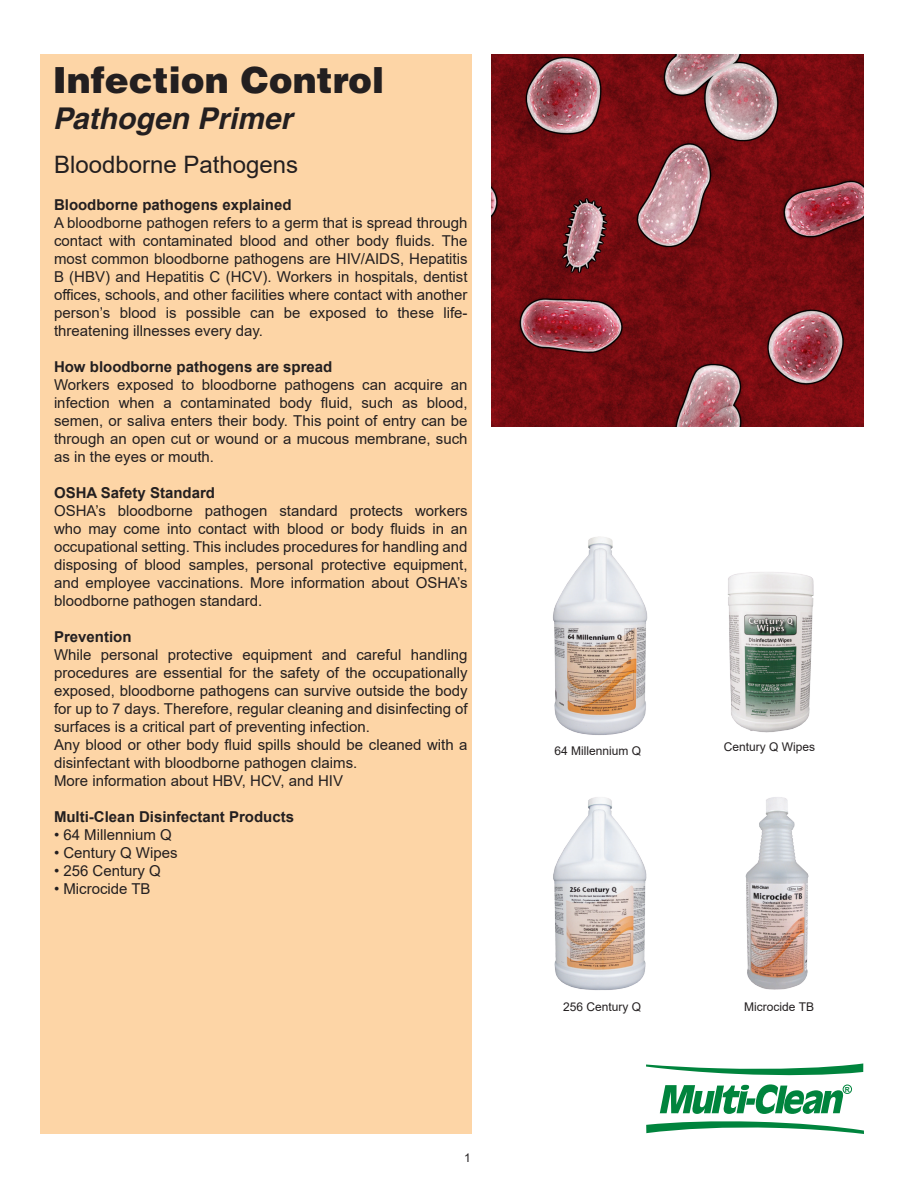
<style>
.page{position:relative;width:918px;height:1188px;background:#fff}
.page>*{position:absolute;margin:0;border:0;box-sizing:border-box;transform-origin:0 0}
.t1{font:900 36px "Helvetica";color:#231f20}
.t2{font:italic 700 30px "Helvetica";color:#231f20}
.t3{font:24px "Arial";color:#231f20}
.t4{font:15px/18px "Arial";color:#231f20;text-align:justify}
.t5{font:700 15px "Arial";color:#231f20}
.t6{font:12px "Arial";color:#231f20}
.t7{font:700 6.9px "Arial";color:#00843d}
</style>
<div class="page">
<div style="left:40px;top:54px;width:432px;height:1080px;background:#fdd5a6"></div>
<svg style="left:646px;top:1121px;width:218px;height:13px"></svg>
<svg style="left:646px;top:1063px;width:217px;height:13px"></svg>
<svg style="left:660px;top:1084px;width:184px;height:30px"></svg>
<div style="left:843px;top:1085px;width:9px;height:9px;border:1px solid #00843d;border-radius:50%"></div>
<img style="left:553px;top:536px;width:95px;height:199px">
<img style="left:553px;top:797px;width:94px;height:193px">
<img style="left:745px;top:797px;width:64px;height:193px">
<img style="left:728px;top:572px;width:86px;height:161px">
<img style="left:491px;top:54px;width:373px;height:373px">
<h1 class="t1" style="left:53px;top:56px;width:333px">Infection Control</h1>
<h2 class="t2" style="left:53px;top:100px;width:241px">Pathogen Primer</h2>
<h3 class="t3" style="left:54px;top:148px;width:246px">Bloodborne Pathogens</h3>
<p class="t5" style="left:54px;top:194px;width:239px">Bloodborne pathogens explained</p>
<p class="t4" style="left:54px;top:213px;width:415px">A bloodborne pathogen refers to a germ that is spread through contact with contaminated blood and other body fluids. The most common bloodborne pathogens are HIV/AIDS, Hepatitis B (HBV) and Hepatitis C (HCV). Workers in hospitals, dentist offices, schools, and other facilities where contact with another person’s blood is possible can be exposed to these life&shy;threatening illnesses every day.</p>
<p class="t5" style="left:54px;top:356px;width:280px">How bloodborne pathogens are spread</p>
<p class="t4" style="left:54px;top:375px;width:415px">Workers exposed to bloodborne pathogens can acquire an infection when a contaminated body fluid, such as blood, semen, or saliva enters their body. This point of entry can be through an open cut or wound or a mucous membrane, such as in the eyes or mouth.</p>
<p class="t5" style="left:54px;top:482px;width:163px">OSHA Safety Standard</p>
<p class="t4" style="left:54px;top:501px;width:415px">OSHA’s bloodborne pathogen standard protects workers who may come into contact with blood or body fluids in an occupational setting. This includes procedures for handling and disposing of blood samples, personal protective equipment, and employee vaccinations. More information about OSHA’s bloodborne pathogen standard.</p>
<p class="t5" style="left:54px;top:626px;width:79px">Prevention</p>
<p class="t4" style="left:54px;top:645px;width:415px;text-align:left">While personal protective equipment and careful handling procedures are essential for the safety of the occupationally exposed, bloodborne pathogens can survive outside the body for up to 7 days. Therefore, regular cleaning and disinfecting of surfaces is a critical part of preventing infection.<br>Any blood or other body fluid spills should be cleaned with a disinfectant with bloodborne pathogen claims.<br>More information about HBV, HCV, and HIV</p>
<p class="t5" style="left:54px;top:806px;width:242px">Multi-Clean Disinfectant Products</p>
<p class="t4" style="left:54px;top:825px;width:119px">• 64 Millennium Q</p>
<p class="t4" style="left:54px;top:843px;width:125px">• Century Q Wipes</p>
<p class="t4" style="left:54px;top:861px;width:108px">• 256 Century Q</p>
<p class="t4" style="left:54px;top:879px;width:98px">• Microcide TB</p>
<p class="t6" style="left:464px;top:1150px;width:8px">1</p>
<p class="t6" style="left:554px;top:743px;width:88px">64 Millennium Q</p>
<p class="t6" style="left:724px;top:739px;width:93px">Century Q Wipes</p>
<p class="t6" style="left:563px;top:998px;width:80px">256 Century Q</p>
<p class="t6" style="left:744px;top:998px;width:71px">Microcide TB</p>
<p class="t7" style="left:845px;top:1085px;width:7px">R</p>
</div>
